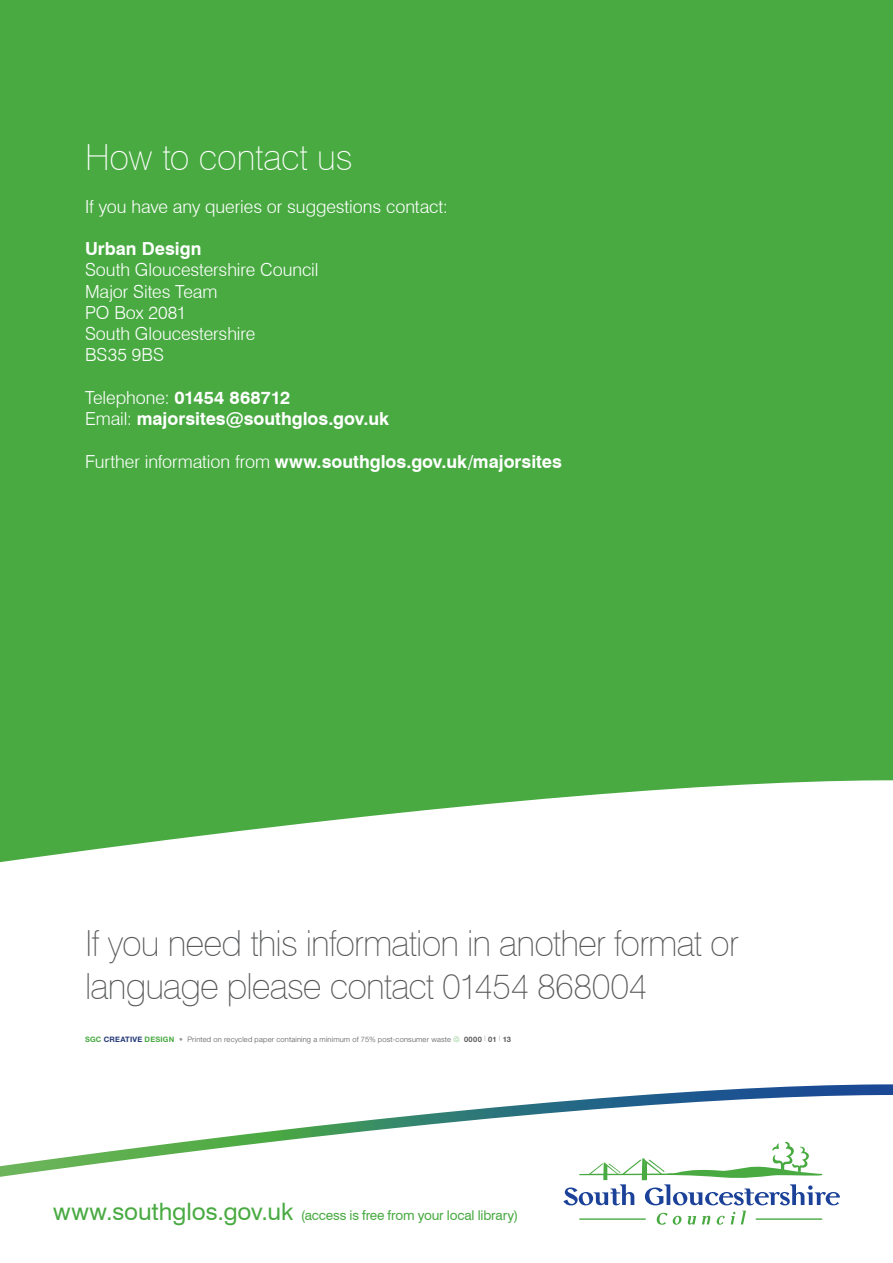
<style>
.page{position:relative;width:893px;height:1263px;background:#49aa42}
.page>*{position:absolute;margin:0;border:0;box-sizing:border-box;transform-origin:0 0}
.t1{font:100 36px/43.2px "Swiss 721 BT";letter-spacing:-.025em;color:#58595b}
.t2{font:100 36px "Swiss 721 BT";letter-spacing:-.01em;color:#fff}
.t3{font:700 18px/21.3px "Swiss 721 BT";color:#fff}
.t4{font:300 18px/21.3px "Swiss 721 BT";letter-spacing:-.005em;color:#fff}
.t5{font:13.5px "Swiss 721 BT";letter-spacing:-.01em;color:#49aa42}
.t6{font:300 7.5px "Helvetica Neue";letter-spacing:.02em;color:#58595b}
.s1{font-weight:300}
.s2{font-weight:700;color:#49aa42}
.s3{font-weight:700;color:#243976}
.s4{color:#939598}
.s5{font-family:"Eclectic Medley STF";font-weight:400;color:#49aa42}
.s6{font-weight:700}
.s7{font-size:24px}
</style>
<div class="page">
<svg style="left:0;top:780px;width:893px;height:304px;background:#ebf5ea"></svg>
<svg style="left:0;top:1084px;width:893px;height:11px;background:#d7e0ec"></svg>
<div style="left:0;top:1095px;width:893px;height:168px;background:#fff"></div>
<svg style="left:579px;top:1218px;width:67px;height:2px"></svg>
<svg style="left:756px;top:1218px;width:67px;height:2px"></svg>
<svg style="left:657px;top:1213px;width:24px;height:12px"></svg>
<svg style="left:688px;top:1216px;width:8px;height:8px"></svg>
<svg style="left:702px;top:1216px;width:9px;height:8px"></svg>
<svg style="left:717px;top:1216px;width:8px;height:9px"></svg>
<svg style="left:731px;top:1212px;width:4px;height:12px"></svg>
<svg style="left:741px;top:1211px;width:5px;height:13px"></svg>
<svg style="left:563px;top:1141px;width:277px;height:64px;background:#d8e4e4"></svg>
<h1 class="t2" style="left:85px;top:135px;width:269px">How to contact us</h1>
<p class="t4" style="left:85px;top:195px;width:364px">If you have any queries or suggestions contact:</p>
<p class="t3" style="left:85px;top:238px;width:118px">Urban Design</p>
<p class="t4" style="left:85px;top:259px;width:235px">South Gloucestershire Council<br>Major Sites Team<br>PO Box 2081<br>South Gloucestershire<br>BS35 9BS</p>
<p class="t3" style="left:85px;top:387px;width:306px"><span class="s1">Telephone:</span> 01454 868712<br><span class="s1">Email:</span> majorsites@southglos.gov.uk</p>
<p class="t3" style="left:85px;top:451px;width:478px"><span class="s1">Further information from</span> www.southglos.gov.uk/majorsites</p>
<h1 class="t1" style="left:85px;top:921px;width:655px">If you need this information in another format or language please contact 01454 868004</h1>
<p class="t6" style="left:85px;top:1034px;width:428px"><span class="s2">SGC</span> <span class="s3">CREATIVE</span> <span class="s2">DESIGN</span> <span class="s4">•</span> Printed on recycled paper containing a minimum of 75% post-consumer waste <span class="s5">S</span> <span class="s6">0000</span> <span class="s4">|</span> <span class="s6">01</span> <span class="s4">|</span> <span class="s6">13</span></p>
<p class="t5" style="left:53px;top:1207px;width:467px"><span class="s7">www.southglos.gov.uk</span> (access is free from your local library)</p>
</div>
